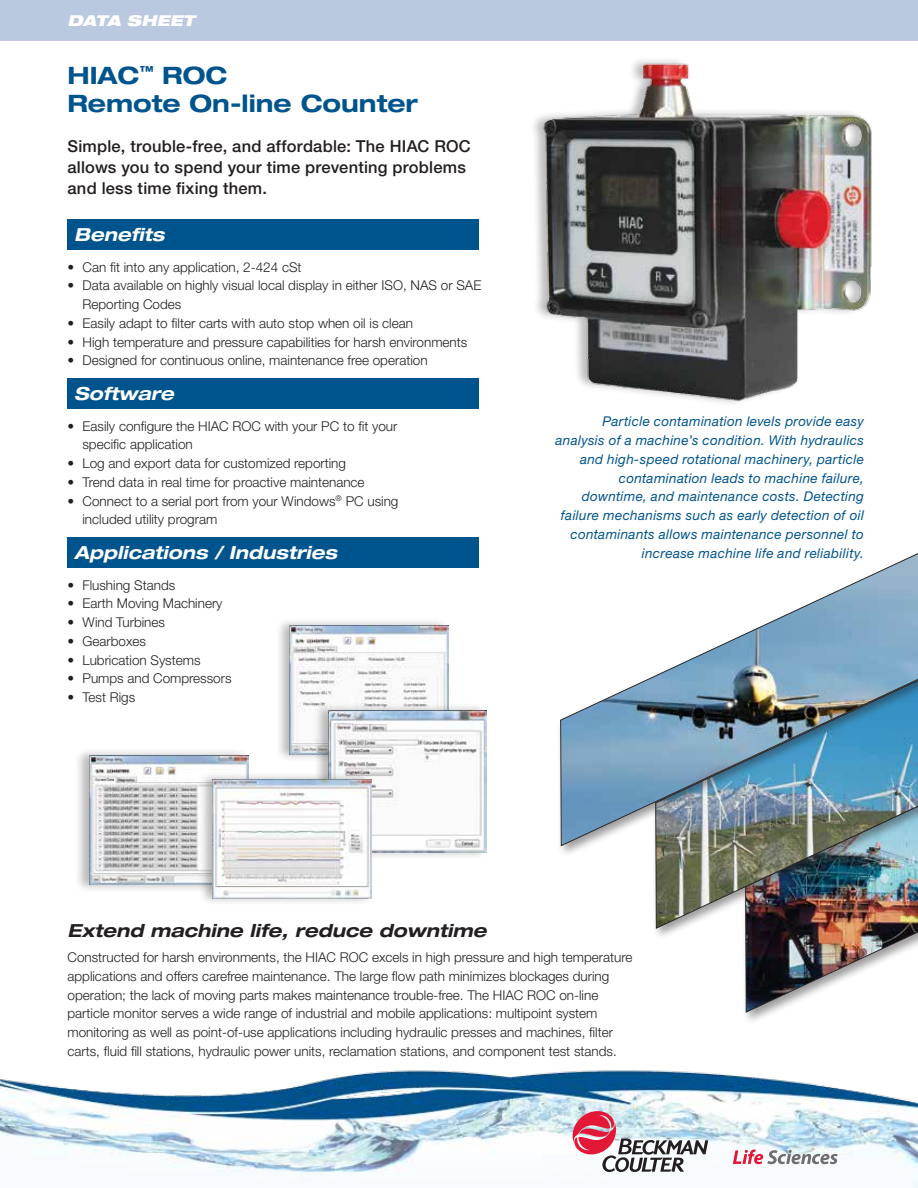
<style>
.page{position:relative;width:918px;height:1188px;background:#fff}
.page>*{position:absolute;margin:0;border:0;box-sizing:border-box;transform-origin:0 0}
.t1{font:700 expanded 24px/28.5px "Helvetica Neue LT Std";color:#00548e}
.t2{font:italic 700 expanded 18px "Helvetica Neue LT Std";color:#fff}
.t3{font:italic 700 expanded 18px "Helvetica Neue LT Std";color:#231f20}
.t4{font:500 16.5px/21px "Helvetica Neue LT Std";letter-spacing:.015em;color:#231f20}
.t5{font:italic 900 expanded 15px "Helvetica Neue LT Std";letter-spacing:.01em;color:#fff}
.t6{font:300 13.5px/18.8px "Helvetica Neue LT Std";color:#231f20}
.t7{font:italic 13.5px/18.8px "Helvetica Neue LT Std";letter-spacing:.025em;color:#00548e;text-align:right}
</style>
<div class="page">
<div style="left:68px;top:378px;width:411px;height:31px;background:#00548e"></div>
<div style="left:68px;top:537px;width:411px;height:31px;background:#00548e"></div>
<div style="left:68px;top:219px;width:411px;height:30px;background:#00548e"></div>
<div style="left:275px;top:617px;width:175px;height:145px;background:#231f20;opacity:.31"></div>
<img style="left:290px;top:625px;width:158px;height:129px">
<div style="left:74px;top:748px;width:175px;height:145px;background:#231f20;opacity:.31"></div>
<img style="left:89px;top:756px;width:159px;height:129px">
<div style="left:313px;top:702px;width:175px;height:158px;background:#231f20;opacity:.31"></div>
<img style="left:328px;top:710px;width:159px;height:142px">
<div style="left:198px;top:771px;width:175px;height:136px;background:#231f20;opacity:.31"></div>
<img style="left:213px;top:779px;width:159px;height:119px">
<div style="left:0;top:0;width:918px;height:40px;background:#bbc9e0"></div>
<div style="left:530px;top:57px;width:340px;height:350px;background:#231f20;opacity:.3"></div>
<img style="left:541px;top:58px;width:331px;height:346px">
<img style="left:745px;top:941px;width:173px;height:72px">
<div style="left:652px;top:669px;width:266px;height:272px;background:#231f20;opacity:.45"></div>
<img style="left:655px;top:858px;width:263px;height:71px">
<div style="left:557px;top:542px;width:361px;height:316px;background:#231f20;opacity:.45"></div>
<img style="left:560px;top:544px;width:358px;height:303px">
<img style="left:0;top:1070px;width:918px;height:118px">
<svg style="left:573px;top:1111px;width:135px;height:61px"></svg>
<svg style="left:733px;top:1149px;width:105px;height:15px"></svg>
<p class="t5" style="left:68px;top:11px;width:129px">DATA SHEET</p>
<h1 class="t1" style="left:67px;top:60px;width:352px">HIAC<sup>™</sup> ROC<br>Remote On-line Counter</h1>
<p class="t4" style="left:68px;top:136px;width:405px">Simple, trouble-free, and affordable: The HIAC ROC allows you to spend your time preventing problems and less time fixing them.</p>
<h2 class="t2" style="left:74px;top:223px;width:92px">Benefits</h2>
<p class="t6" style="left:68px;top:257px;width:236px">• Can fit into any application, 2-424 cSt</p>
<p class="t6" style="left:82px;top:276px;width:400px;text-indent:-15px">• Data available on highly visual local display in either ISO, NAS or SAE<br>Reporting Codes</p>
<p class="t6" style="left:68px;top:313px;width:347px">• Easily adapt to filter carts with auto stop when oil is clean</p>
<p class="t6" style="left:68px;top:332px;width:401px">• High temperature and pressure capabilities for harsh environments</p>
<p class="t6" style="left:68px;top:351px;width:362px">• Designed for continuous online, maintenance free operation</p>
<h2 class="t2" style="left:74px;top:382px;width:101px">Software</h2>
<p class="t6" style="left:82px;top:416px;width:316px;text-indent:-15px">• Easily configure the HIAC ROC with your PC to fit your specific application</p>
<p class="t6" style="left:68px;top:454px;width:280px">• Log and export data for customized reporting</p>
<p class="t6" style="left:68px;top:472px;width:299px">• Trend data in real time for proactive maintenance</p>
<p class="t6" style="left:83px;top:491px;width:317px;text-indent:-15px">• Connect to a serial port from your Windows<sup>®</sup> PC using included utility program</p>
<h2 class="t2" style="left:74px;top:541px;width:264px">Applications / Industries</h2>
<p class="t6" style="left:68px;top:575px;width:109px">• Flushing Stands</p>
<p class="t6" style="left:68px;top:594px;width:157px">• Earth Moving Machinery</p>
<p class="t6" style="left:68px;top:613px;width:99px">• Wind Turbines</p>
<p class="t6" style="left:68px;top:631px;width:80px">• Gearboxes</p>
<p class="t6" style="left:68px;top:650px;width:135px">• Lubrication Systems</p>
<p class="t6" style="left:68px;top:669px;width:166px">• Pumps and Compressors</p>
<p class="t6" style="left:68px;top:688px;width:69px">• Test Rigs</p>
<p class="t7" style="left:556px;top:412px;width:310px">Particle contamination levels provide easy analysis of a machine’s condition. With hydraulics and high-speed rotational machinery, particle contamination leads to machine failure, downtime, and maintenance costs. Detecting failure mechanisms such as early detection of oil contaminants allows maintenance personnel to increase machine life and reliability.</p>
<h2 class="t3" style="left:68px;top:920px;width:420px">Extend machine life, reduce downtime</h2>
<p class="t6" style="left:68px;top:948px;width:566px">Constructed for harsh environments, the HIAC ROC excels in high pressure and high temperature applications and offers carefree maintenance. The large flow path minimizes blockages during operation; the lack of moving parts makes maintenance trouble-free. The HIAC ROC on-line particle monitor serves a wide range of industrial and mobile applications: multipoint system monitoring as well as point-of-use applications including hydraulic presses and machines, filter carts, fluid fill stations, hydraulic power units, reclamation stations, and component test stands.</p>
</div>
